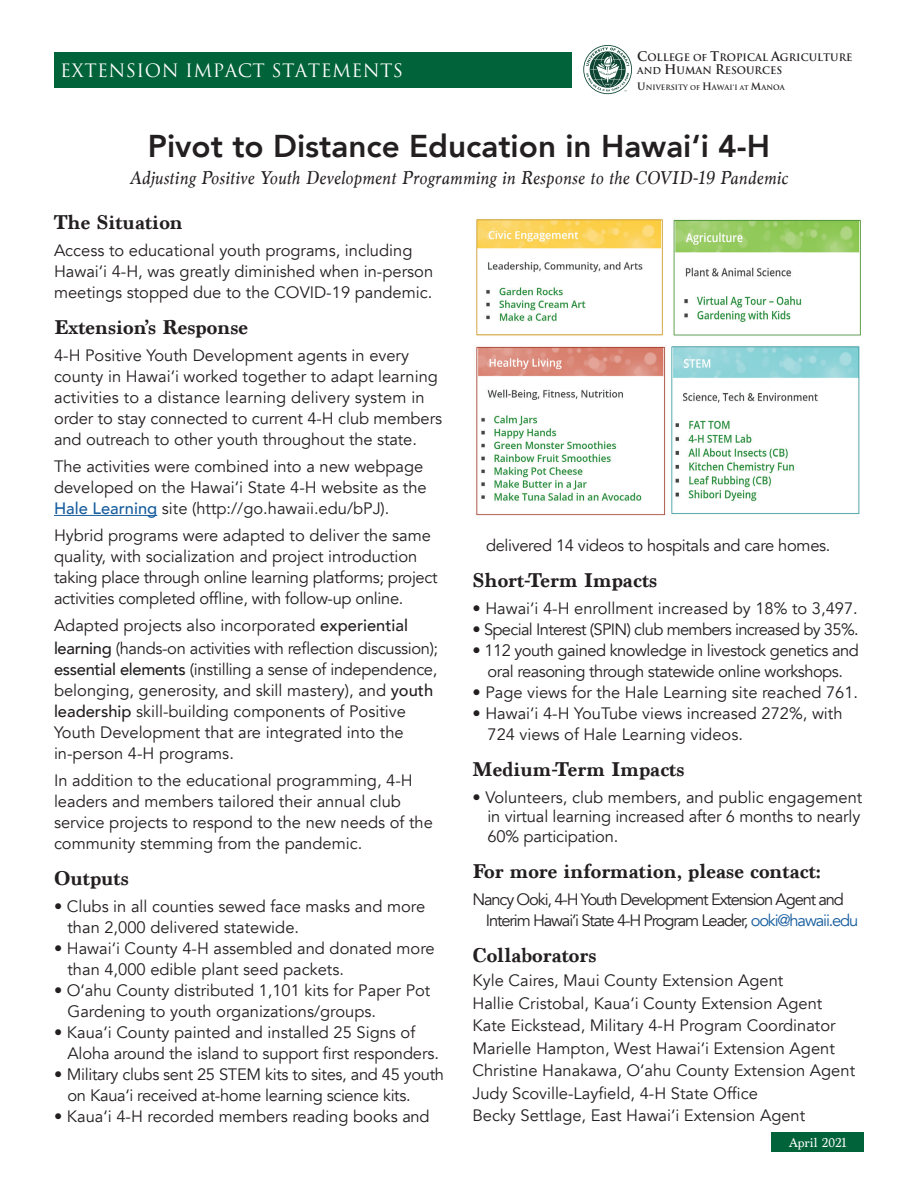
<style>
.page{position:relative;width:918px;height:1188px;background:#fff}
.page>*{position:absolute;margin:0;border:0;box-sizing:border-box;transform-origin:0 0}
.t1{font:800 31.5px "Avenir";color:#231f20}
.t2{font:700 21px "Marion";color:#231f20}
.t3{font:italic 19.5px "Marion";letter-spacing:.02em;color:#231f20}
.t4{font:18px "Trajan";letter-spacing:.02em;color:#fff}
.t5{font:16.5px/21px "Avenir";color:#231f20}
.t6{font:16.5px/21px "Avenir";letter-spacing:-.02em;color:#231f20}
.t7{font:16.5px/21px "Avenir";letter-spacing:-.07em;color:#231f20}
.t8{font:16.5px/21px "Avenir";letter-spacing:-.03em;color:#231f20;text-align:center}
.t9{font:16.5px "Avenir";letter-spacing:-.04em;color:#231f20}
.t10{font:13.5px "Marion";color:#fff}
.t11{font:700 10.05px/13.6px "Trajan";letter-spacing:-.005em;color:#231f20}
.t12{font:700 7.2px "Trajan";color:#231f20}
.s1{font-size:12.9px}
.s2{font-size:9.3px}
.s3{font-size:10.05px}
.s4{font-size:6.45px}
.s5{font-weight:500;color:#175d9e}
.s6{font-weight:500}
.s7{color:#175d9e}
</style>
<div class="page">
<svg style="left:583px;top:45px;width:49px;height:49px"></svg>
<div style="left:54px;top:52px;width:517px;height:35px;background:#006339"></div>
<hr style="left:54px;top:515px;width:103px;height:1px;background:#175d9e">
<div style="left:772px;top:1132px;width:92px;height:20px;background:#006339"></div>
<img style="left:476px;top:219px;width:385px;height:297px">
<p class="t4" style="left:60px;top:59px;width:344px">EXTENSION IMPACT STATEMENTS</p>
<p class="t11" style="left:637px;top:50px;width:217px"><span class="s1">C</span>OLLEGE <span class="s2">OF</span> <span class="s1">T</span>ROPICAL <span class="s1">A</span>GRICULTURE<br><span class="s2">AND</span> <span class="s1">H</span>UMAN <span class="s1">R</span>ESOURCES</p>
<p class="t12" style="left:637px;top:82px;width:149px"><span class="s3">U</span>NIVERSITY <span class="s4">OF</span> <span class="s3">H</span>AWAI‘I <span class="s4">AT</span> <span class="s3">M</span>ANOA</p>
<h1 class="t1" style="left:148px;top:121px;width:624px">Pivot to Distance Education in Hawai‘i 4-H</h1>
<p class="t3" style="left:130px;top:165px;width:660px">Adjusting Positive Youth Development Programming in Response to the COVID-19 Pandemic</p>
<p class="t2" style="left:54px;top:210px;width:130px">The Situation</p>
<p class="t5" style="left:54px;top:240px;width:381px">Access to educational youth programs, including<br>Hawai‘i 4-H, was greatly diminished when in-person meetings stopped due to the COVID-19 pandemic.</p>
<p class="t2" style="left:54px;top:315px;width:196px">Extension’s Response</p>
<p class="t5" style="left:54px;top:345px;width:390px">4-H Positive Youth Development agents in every county in Hawai‘i worked together to adapt learning activities to a distance learning delivery system in order to stay connected to current 4-H club members and outreach to other youth throughout the state.</p>
<p class="t5" style="left:54px;top:456px;width:374px">The activities were combined into a new webpage developed on the Hawai‘i State 4-H website as the<br><span class="s5">Hale Learning</span> site (http://go.hawaii.edu/bPJ).</p>
<p class="t6" style="left:54px;top:525px;width:385px">Hybrid programs were adapted to deliver the same quality, with socialization and project introduction taking place through online learning platforms; project activities completed offline, with follow-up online.</p>
<p class="t6" style="left:54px;top:615px;width:386px;line-height:22.5px">Adapted projects also incorporated <span class="s6">experiential learning</span> (hands-on activities with reflection discussion);</p>
<p class="t5" style="left:54px;top:659px;width:385px"><span class="s6">essential elements</span> (instilling a sense of independence, belonging, generosity, and skill mastery), and <span class="s6">youth leadership</span> skill-building components of Positive Youth Development that are integrated into the in-person 4-H programs.</p>
<p class="t5" style="left:54px;top:770px;width:380px">In addition to the educational programming, 4-H leaders and members tailored their annual club service projects to respond to the new needs of the community stemming from the pandemic.</p>
<p class="t2" style="left:54px;top:865px;width:76px">Outputs</p>
<p class="t5" style="left:67px;top:896px;width:359px;text-indent:-13px">• Clubs in all counties sewed face masks and more than 2,000 delivered statewide.</p>
<p class="t5" style="left:67px;top:938px;width:369px;text-indent:-13px">• Hawai‘i County 4-H assembled and donated more than 4,000 edible plant seed packets.</p>
<p class="t5" style="left:67px;top:980px;width:364px;text-indent:-13px">• O‘ahu County distributed 1,101 kits for Paper Pot<br>Gardening to youth organizations/groups.</p>
<p class="t5" style="left:67px;top:1022px;width:373px;text-indent:-13px">• Kaua‘i County painted and installed 25 Signs of<br>Aloha around the island to support first responders.</p>
<p class="t6" style="left:67px;top:1064px;width:378px;text-indent:-13px">• Military clubs sent 25 STEM kits to sites, and 45 youth on Kaua‘i received at-home learning science kits.</p>
<p class="t5" style="left:54px;top:1106px;width:377px">• Kaua‘i 4-H recorded members reading books and</p>
<p class="t6" style="left:486px;top:535px;width:346px">delivered 14 videos to hospitals and care homes.</p>
<p class="t2" style="left:472px;top:567px;width:186px">Short-Term Impacts</p>
<p class="t5" style="left:472px;top:598px;width:387px">• Hawai‘i 4-H enrollment increased by 18% to 3,497.</p>
<p class="t9" style="left:472px;top:619px;width:388px">• Special Interest (SPIN) club members increased by 35%.</p>
<p class="t8" style="left:472px;top:640px;width:388px">• 112 youth gained knowledge in livestock genetics and oral reasoning through statewide online workshops.</p>
<p class="t5" style="left:472px;top:682px;width:387px">• Page views for the Hale Learning site reached 761.</p>
<p class="t5" style="left:487px;top:703px;width:357px;text-indent:-15px">• Hawai‘i 4-H YouTube views increased 272%, with<br>724 views of Hale Learning videos.</p>
<p class="t2" style="left:472px;top:756px;width:213px">Medium-Term Impacts</p>
<p class="t5" style="left:487px;top:787px;width:376px;line-height:19.8px;text-indent:-15px">• Volunteers, club members, and public engagement in virtual learning increased after 6 months to nearly<br>60% participation.</p>
<p class="t2" style="left:472px;top:859px;width:350px">For more information, please contact:</p>
<p class="t7" style="left:486px;top:889px;width:374px;text-indent:-13px">Nancy Ooki, 4-H Youth Development Extension Agent and<br>Interim Hawai‘i State 4-H Program Leader, <span class="s7">ooki@hawaii.edu</span></p>
<p class="t2" style="left:472px;top:943px;width:125px">Collaborators</p>
<p class="t5" style="left:472px;top:969px;width:384px;line-height:22.5px">Kyle Caires, Maui County Extension Agent<br>Hallie Cristobal, Kaua‘i County Extension Agent Kate Eickstead, Military 4-H Program Coordinator Marielle Hampton, West Hawai‘i Extension Agent Christine Hanakawa, O‘ahu County Extension Agent Judy Scoville-Layfield, 4-H State Office<br>Becky Settlage, East Hawai‘i Extension Agent</p>
<p class="t10" style="left:789px;top:1134px;width:59px">April 2021</p>
</div>
